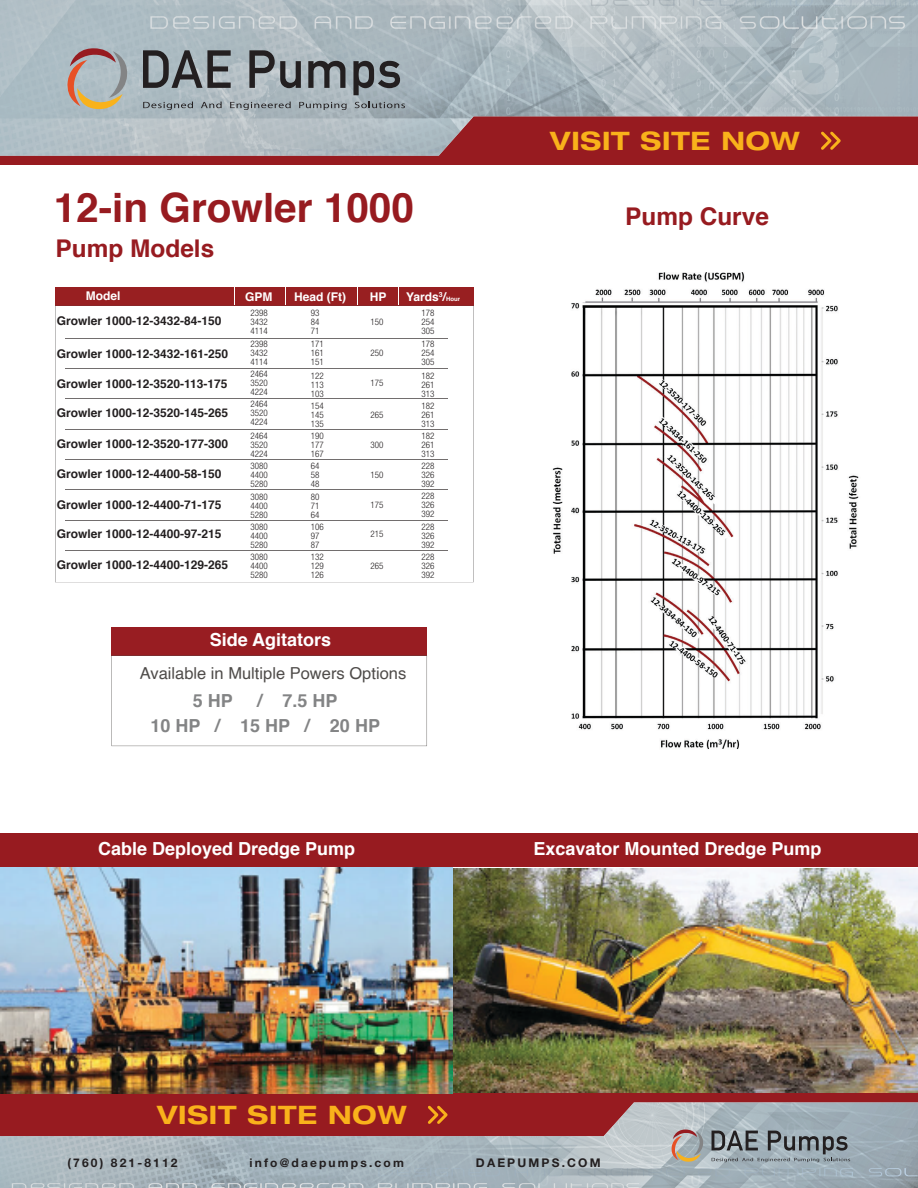
<style>
.page{position:relative;width:918px;height:1188px;background:#fff}
.page>*{position:absolute;margin:0;border:0;box-sizing:border-box;transform-origin:0 0}
.t1{font:700 40.5px "Helvetica";color:#971b20}
.t2{font:700 expanded 25.5px "Helvetica Neue LT Std";letter-spacing:.03em;color:#f9b21b}
.t3{font:700 24.45px "Helvetica";color:#971b20}
.t4{font:700 18px "Helvetica";color:#fff}
.t5{font:700 18px/24.6px "Helvetica";color:#838485}
.t6{font:16.5px "Helvetica";color:#4e4b49}
.t7{font:700 12px "Helvetica";color:#231f20}
.t8{font:700 12px "Helvetica Neue LT Std";letter-spacing:.18em;color:#231f20}
.t9{font:700 12px "Helvetica";color:#fff}
.t10{font:300 condensed 9px/9px "Helvetica Neue LT Std";color:#231f20;text-align:justify}
.t11{font:700 6px "Helvetica";color:#fff}
.s1{font-size:12px}
</style>
<div class="page">
<div style="left:0;top:96px;width:918px;height:69px;background:#971b20"></div>
<img style="left:0;top:0;width:918px;height:156px">
<svg style="left:818px;top:129px;width:25px;height:24px"></svg>
<svg style="left:62px;top:43px;width:71px;height:73px;background:#b1aba7"></svg>
<svg style="left:143px;top:50px;width:88px;height:38px;background:#72787c"></svg>
<svg style="left:249px;top:50px;width:52px;height:38px;background:#7a7f83"></svg>
<svg style="left:308px;top:61px;width:37px;height:27px"></svg>
<svg style="left:353px;top:61px;width:47px;height:34px;background:#6a7074"></svg>
<svg style="left:143px;top:102px;width:50px;height:8px"></svg>
<svg style="left:201px;top:102px;width:21px;height:6px"></svg>
<svg style="left:230px;top:102px;width:61px;height:8px"></svg>
<svg style="left:299px;top:102px;width:48px;height:8px"></svg>
<svg style="left:355px;top:102px;width:50px;height:6px"></svg>
<div style="left:0;top:1093px;width:918px;height:70px;background:#971b20"></div>
<img style="left:0;top:1102px;width:918px;height:86px">
<svg style="left:425px;top:1103px;width:25px;height:24px"></svg>
<svg style="left:669px;top:1126px;width:37px;height:39px"></svg>
<svg style="left:712px;top:1131px;width:138px;height:31px;background:#848f95"></svg>
<img style="left:552px;top:272px;width:307px;height:478px">
<div style="left:0;top:833px;width:918px;height:34px;background:#971b20"></div>
<div style="left:111px;top:627px;width:316px;height:28px;background:#981d22"></div>
<svg style="left:111px;top:655px;width:316px;height:91px"></svg>
<img style="left:453px;top:868px;width:465px;height:225px">
<img style="left:0;top:868px;width:453px;height:225px">
<div style="left:55px;top:287px;width:418px;height:19px;background:#981f21"></div>
<svg style="left:285px;top:287px;width:1px;height:18px"></svg>
<svg style="left:357px;top:287px;width:1px;height:18px"></svg>
<svg style="left:398px;top:287px;width:1px;height:18px"></svg>
<svg style="left:55px;top:305px;width:418px;height:277px"></svg>
<svg style="left:234px;top:287px;width:1px;height:18px"></svg>
<hr style="left:65px;top:338px;width:383px;height:1px;background:#726e6e">
<hr style="left:65px;top:368px;width:383px;height:1px;background:#726e6e">
<hr style="left:65px;top:399px;width:383px;height:1px;background:#726e6e">
<hr style="left:65px;top:429px;width:383px;height:1px;background:#726e6e">
<hr style="left:65px;top:459px;width:383px;height:1px;background:#726e6e">
<hr style="left:65px;top:489px;width:383px;height:1px;background:#726e6e">
<hr style="left:65px;top:521px;width:383px;height:1px;background:#726e6e">
<hr style="left:65px;top:551px;width:383px;height:1px;background:#726e6e">
<h1 class="t1" style="left:54px;top:175px;width:362px">12-in Growler 1000</h1>
<h3 class="t3" style="left:56px;top:229px;width:160px">Pump Models</h3>
<h3 class="t9" style="left:86px;top:286px;width:36px">Model</h3>
<h3 class="t9" style="left:245px;top:287px;width:29px">GPM</h3>
<h3 class="t9" style="left:370px;top:287px;width:18px">HP</h3>
<h3 class="t9" style="left:406px;top:287px;width:38px">Yards<sup>3</sup></h3>
<h3 class="t9" style="left:294px;top:287px;width:53px">Head (Ft)</h3>
<p class="t11" style="left:443px;top:294px;width:19px"><span class="s1">/</span>Hour</p>
<h3 class="t7" style="left:57px;top:311px;width:166px">Growler 1000-12-3432-84-150</h3>
<h3 class="t7" style="left:57px;top:344px;width:173px">Growler 1000-12-3432-161-250</h3>
<h3 class="t7" style="left:57px;top:374px;width:172px">Growler 1000-12-3520-113-175</h3>
<h3 class="t7" style="left:57px;top:403px;width:173px">Growler 1000-12-3520-145-265</h3>
<h3 class="t7" style="left:57px;top:434px;width:173px">Growler 1000-12-3520-177-300</h3>
<h3 class="t7" style="left:57px;top:464px;width:166px">Growler 1000-12-4400-58-150</h3>
<h3 class="t7" style="left:57px;top:495px;width:166px">Growler 1000-12-4400-71-175</h3>
<h3 class="t7" style="left:57px;top:524px;width:166px">Growler 1000-12-4400-97-215</h3>
<h3 class="t7" style="left:57px;top:556px;width:173px">Growler 1000-12-4400-129-265</h3>
<p class="t10" style="left:251px;top:308px;width:19px">2398<br>3432<br>4114</p>
<p class="t10" style="left:251px;top:339px;width:19px">2398<br>3432<br>4114</p>
<p class="t10" style="left:251px;top:369px;width:19px">2464<br>3520<br>4224</p>
<p class="t10" style="left:251px;top:399px;width:19px">2464<br>3520<br>4224</p>
<p class="t10" style="left:251px;top:431px;width:19px">2464<br>3520<br>4224</p>
<p class="t10" style="left:251px;top:461px;width:19px">3080<br>4400<br>5280</p>
<p class="t10" style="left:251px;top:492px;width:19px">3080<br>4400<br>5280</p>
<p class="t10" style="left:251px;top:522px;width:19px">3080<br>4400<br>5280</p>
<p class="t10" style="left:251px;top:552px;width:19px">3080<br>4400<br>5280</p>
<p class="t10" style="left:311px;top:308px;width:10px">93<br>84<br>71</p>
<p class="t10" style="left:311px;top:339px;width:14px">171<br>161<br>151</p>
<p class="t10" style="left:311px;top:371px;width:14px">122<br>113<br>103</p>
<p class="t10" style="left:311px;top:401px;width:14px">154<br>145<br>135</p>
<p class="t10" style="left:311px;top:431px;width:14px">190<br>177<br>167</p>
<p class="t10" style="left:311px;top:461px;width:10px">64<br>58<br>48</p>
<p class="t10" style="left:311px;top:492px;width:10px">80<br>71<br>64</p>
<p class="t10" style="left:311px;top:522px;width:14px;text-align:left">106<br>97<br>87</p>
<p class="t10" style="left:311px;top:552px;width:14px">132<br>129<br>126</p>
<p class="t10" style="left:371px;top:317px;width:14px">150</p>
<p class="t10" style="left:371px;top:348px;width:14px">250</p>
<p class="t10" style="left:371px;top:378px;width:14px">175</p>
<p class="t10" style="left:371px;top:410px;width:14px">265</p>
<p class="t10" style="left:371px;top:440px;width:14px">300</p>
<p class="t10" style="left:371px;top:470px;width:14px">150</p>
<p class="t10" style="left:371px;top:500px;width:14px">175</p>
<p class="t10" style="left:371px;top:530px;width:14px">215</p>
<p class="t10" style="left:371px;top:561px;width:14px">265</p>
<p class="t10" style="left:422px;top:308px;width:14px">178<br>254<br>305</p>
<p class="t10" style="left:422px;top:339px;width:14px">178<br>254<br>305</p>
<p class="t10" style="left:422px;top:371px;width:14px">182<br>261<br>313</p>
<p class="t10" style="left:422px;top:401px;width:14px">182<br>261<br>313</p>
<p class="t10" style="left:422px;top:431px;width:14px">182<br>261<br>313</p>
<p class="t10" style="left:422px;top:461px;width:14px">228<br>326<br>392</p>
<p class="t10" style="left:422px;top:491px;width:14px">228<br>326<br>392</p>
<p class="t10" style="left:422px;top:522px;width:14px">228<br>326<br>392</p>
<p class="t10" style="left:422px;top:552px;width:14px">228<br>326<br>392</p>
<h3 class="t4" style="left:210px;top:626px;width:123px">Side Agitators</h3>
<h3 class="t6" style="left:140px;top:661px;width:268px">Available in Multiple Powers Options</h3>
<h3 class="t5" style="left:151px;top:689px;width:231px;text-indent:107px">/ 7.5 HP<br>10 HP / 15 HP / 20 HP</h3>
<h3 class="t5" style="left:193px;top:689px;width:42px">5 HP</h3>
<h2 class="t2" style="left:550px;top:125px;width:251px">VISIT SITE NOW</h2>
<h3 class="t3" style="left:625px;top:197px;width:145px">Pump Curve</h3>
<h3 class="t4" style="left:98px;top:834px;width:259px">Cable Deployed Dredge Pump</h3>
<h3 class="t4" style="left:533px;top:834px;width:290px">Excavator Mounted Dredge Pump</h3>
<h2 class="t2" style="left:157px;top:1099px;width:251px">VISIT SITE NOW</h2>
<h3 class="t8" style="left:68px;top:1155px;width:112px">(760) 821-8112</h3>
<h3 class="t8" style="left:250px;top:1155px;width:156px">info@daepumps.com</h3>
<h3 class="t8" style="left:476px;top:1155px;width:126px">DAEPUMPS.COM</h3>
</div>
